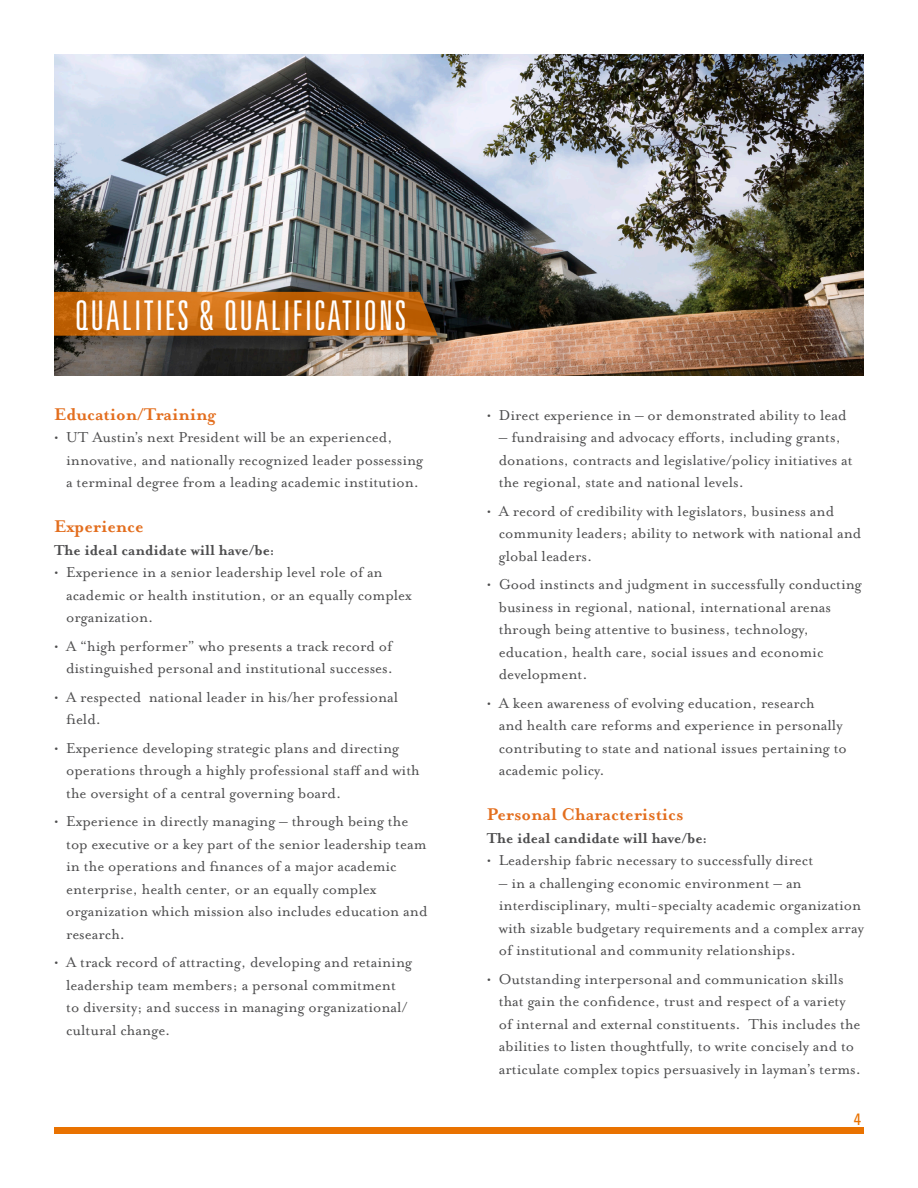
<style>
.page{position:relative;width:918px;height:1188px;background:#fff}
.page>*{position:absolute;margin:0;border:0;box-sizing:border-box;transform-origin:0 0}
.t1{font:300 ultra-condensed 40.95px "Univers LT Std";letter-spacing:.05em;color:#fff}
.t2{font:700 19.5px "Mrs Eaves OT";color:#e36e1e}
.t3{font:16.5px/22.5px "Mrs Eaves OT";color:#4d4d4e}
.t4{font:700 16.5px "Mrs Eaves OT";color:#4d4d4e}
.t5{font:condensed 16.5px "Univers LT Std";color:#e97200}
</style>
<div class="page">
<img style="left:54px;top:54px;width:810px;height:322px">
<div style="left:56px;top:294px;width:399px;height:61px;background:#000;opacity:.36"></div>
<svg style="left:54px;top:292px;width:384px;height:44px;background:#c66a11"></svg>
<div style="left:55px;top:1128px;width:809px;height:6px;background:#e97200"></div>
<p class="t1" style="left:75px;top:294px;width:333px">QUALITIES &amp; QUALIFICATIONS</p>
<p class="t2" style="left:54px;top:403px;width:163px">Education/Training</p>
<p class="t3" style="left:66px;top:426px;width:359px;text-indent:-12px">• UT Austin’s next President will be an experienced, innovative, and nationally recognized leader possessing a terminal degree from a leading academic institution.</p>
<p class="t2" style="left:54px;top:515px;width:91px">Experience</p>
<p class="t4" style="left:54px;top:541px;width:222px">The ideal candidate will have/be:</p>
<p class="t3" style="left:66px;top:561px;width:347px;text-indent:-12px">• Experience in a senior leadership level role of an academic or health institution, or an equally complex organization.</p>
<p class="t3" style="left:54px;top:635px;width:341px;text-align:right">• A “high performer” who presents a track record of distinguished personal and institutional successes.</p>
<p class="t3" style="left:66px;top:686px;width:334px;text-indent:-12px">• A respected national leader in his/her professional field.</p>
<p class="t3" style="left:66px;top:737px;width:355px;text-indent:-12px">• Experience developing strategic plans and directing operations through a highly professional staff and with the oversight of a central governing board.</p>
<p class="t3" style="left:66px;top:810px;width:363px;text-indent:-12px">• Experience in directly managing – through being the top executive or a key part of the senior leadership team in the operations and finances of a major academic enterprise, health center, or an equally complex organization which mission also includes education and research.</p>
<p class="t3" style="left:66px;top:951px;width:348px;text-indent:-12px">• A track record of attracting, developing and retaining leadership team members; a personal commitment to diversity; and success in managing organizational/ cultural change.</p>
<p class="t3" style="left:487px;top:403px;width:361px">• Direct experience in – or demonstrated ability to lead</p>
<p class="t3" style="left:499px;top:426px;width:355px">– fundraising and advocacy efforts, including grants, donations, contracts and legislative/policy initiatives at the regional, state and national levels.</p>
<p class="t3" style="left:499px;top:499px;width:364px;text-indent:-12px">• A record of credibility with legislators, business and community leaders; ability to network with national and global leaders.</p>
<p class="t3" style="left:499px;top:573px;width:365px;text-indent:-12px">• Good instincts and judgment in successfully conducting business in regional, national, international arenas through being attentive to business, technology, education, health care, social issues and economic development.</p>
<p class="t3" style="left:499px;top:691px;width:350px;text-indent:-12px">• A keen awareness of evolving education, research<br>and health care reforms and experience in personally contributing to state and national issues pertaining to academic policy.</p>
<p class="t2" style="left:487px;top:803px;width:198px">Personal Characteristics</p>
<p class="t4" style="left:487px;top:828px;width:222px">The ideal candidate will have/be:</p>
<p class="t3" style="left:487px;top:849px;width:328px">• Leadership fabric necessary to successfully direct</p>
<p class="t3" style="left:499px;top:871px;width:367px">– in a challenging economic environment – an interdisciplinary, multi-specialty academic organization with sizable budgetary requirements and a complex array of institutional and community relationships.</p>
<p class="t3" style="left:499px;top:967px;width:364px;text-indent:-12px">• Outstanding interpersonal and communication skills that gain the confidence, trust and respect of a variety of internal and external constituents. This includes the abilities to listen thoughtfully, to write concisely and to articulate complex topics persuasively in layman’s terms.</p>
<p class="t5" style="left:854px;top:1108px;width:9px">4</p>
</div>
